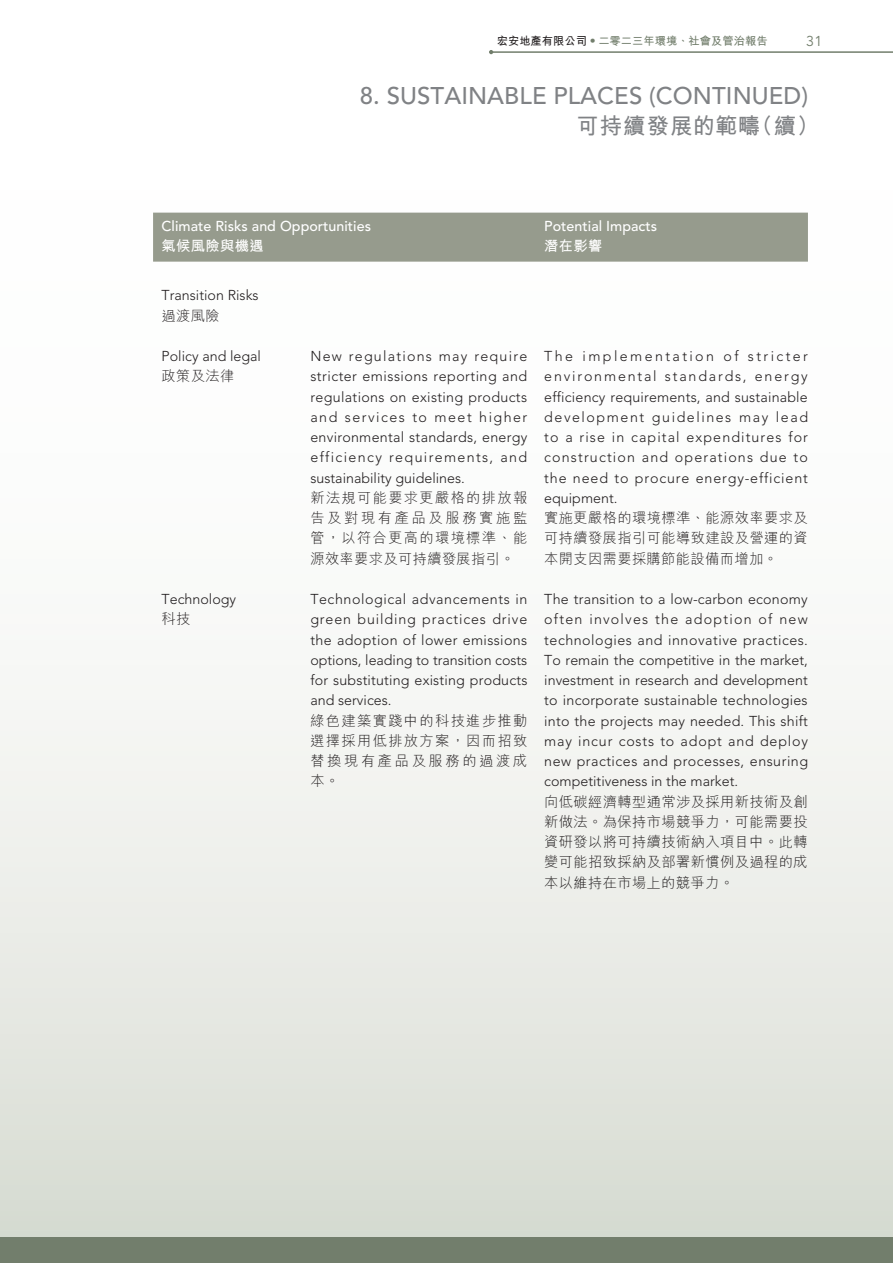
<style>
.page{position:relative;width:893px;height:1263px;background:#fff}
.page>*{position:absolute;margin:0;border:0;box-sizing:border-box;transform-origin:0 0}
.t1{font:500 24px "Avenir LT Std";letter-spacing:.005em;color:#808285}
.t2{font:700 22.5px "M Hei HK";letter-spacing:.035em;color:#808285}
.t3{font:300 14.25px/20.2px "Avenir LT Std";color:#231f20;text-align:justify}
.t4{font:300 14.25px/20.2px "M Hei HK";letter-spacing:.03em;color:#231f20;text-align:justify}
.t5{font:500 14.25px "Avenir LT Std";letter-spacing:.005em;color:#fff}
.t6{font:700 14.25px "M Hei HK";letter-spacing:.03em;color:#fff}
.t7{font:14.25px "Avenir LT Std";color:#727e6c}
.t8{font:700 11.25px "M Hei HK";letter-spacing:.005em;color:#727e6c}
.s1{color:#231f20}
</style>
<div class="page">
<div style="left:0;top:0;width:893px;height:1263px;background:linear-gradient(to bottom,#fff,#dee2da)"></div>
<svg style="left:489px;top:50px;width:4px;height:4px"></svg>
<hr style="left:491px;top:51px;width:402px;height:2px;background:#727e6c">
<div style="left:0;top:1237px;width:893px;height:26px;background:#727e6c"></div>
<div style="left:153px;top:213px;width:655px;height:49px;background:#969b8d"></div>
<p class="t8" style="left:497px;top:33px;width:272px"><span class="s1">宏安地產有限公司</span>‧二零二三年環境、社會及管治報告</p>
<p class="t7" style="left:806px;top:33px;width:18px">31</p>
<h1 class="t1" style="left:360px;top:82px;width:450px">8. SUSTAINABLE PLACES (CONTINUED)</h1>
<h2 class="t2" style="left:576px;top:110px;width:245px">可持續發展的範疇（續）</h2>
<p class="t5" style="left:162px;top:218px;width:211px">Climate Risks and Opportunities</p>
<p class="t5" style="left:544px;top:218px;width:114px">Potential Impacts</p>
<p class="t6" style="left:162px;top:236px;width:104px">氣候風險與機遇</p>
<p class="t6" style="left:544px;top:236px;width:60px">潛在影響</p>
<p class="t3" style="left:162px;top:285px;width:99px">Transition Risks</p>
<p class="t4" style="left:162px;top:305px;width:60px">過渡風險</p>
<p class="t3" style="left:162px;top:346px;width:101px">Policy and legal</p>
<p class="t4" style="left:162px;top:366px;width:74px">政策及法律</p>
<p class="t3" style="left:544px;top:346px;width:265px">The implementation of stricter environmental standards, energy efficiency requirements, and sustainable development guidelines may lead to a rise in capital expenditures for construction and operations due to the need to procure energy-efficient equipment.</p>
<p class="t4" style="left:544px;top:507px;width:265px">實施更嚴格的環境標準、能源效率要求及可持續發展指引可能導致建設及營運的資本開支因需要採購節能設備而增加。</p>
<p class="t3" style="left:310px;top:346px;width:218px">New regulations may require stricter emissions reporting and regulations on existing products and services to meet higher environmental standards, energy efficiency requirements, and sustainability guidelines.</p>
<p class="t4" style="left:310px;top:487px;width:218px">新法規可能要求更嚴格的排放報告及對現有產品及服務實施監管，以符合更高的環境標準、能源效率要求及可持續發展指引。</p>
<p class="t3" style="left:162px;top:589px;width:76px">Technology</p>
<p class="t4" style="left:162px;top:609px;width:30px">科技</p>
<p class="t3" style="left:310px;top:589px;width:218px">Technological advancements in green building practices drive the adoption of lower emissions options, leading to transition costs for substituting existing products and services.</p>
<p class="t4" style="left:310px;top:710px;width:218px">綠色建築實踐中的科技進步推動選擇採用低排放方案，因而招致替換現有產品及服務的過渡成本。</p>
<p class="t3" style="left:544px;top:589px;width:265px">The transition to a low-carbon economy often involves the adoption of new technologies and innovative practices.<br>To remain the competitive in the market, investment in research and development to incorporate sustainable technologies into the projects may needed. This shift may incur costs to adopt and deploy new practices and processes, ensuring competitiveness in the market.</p>
<p class="t4" style="left:544px;top:791px;width:265px">向低碳經濟轉型通常涉及採用新技術及創新做法。為保持市場競爭力，可能需要投資研發以將可持續技術納入項目中。此轉變可能招致採納及部署新慣例及過程的成本以維持在市場上的競爭力。</p>
</div>
